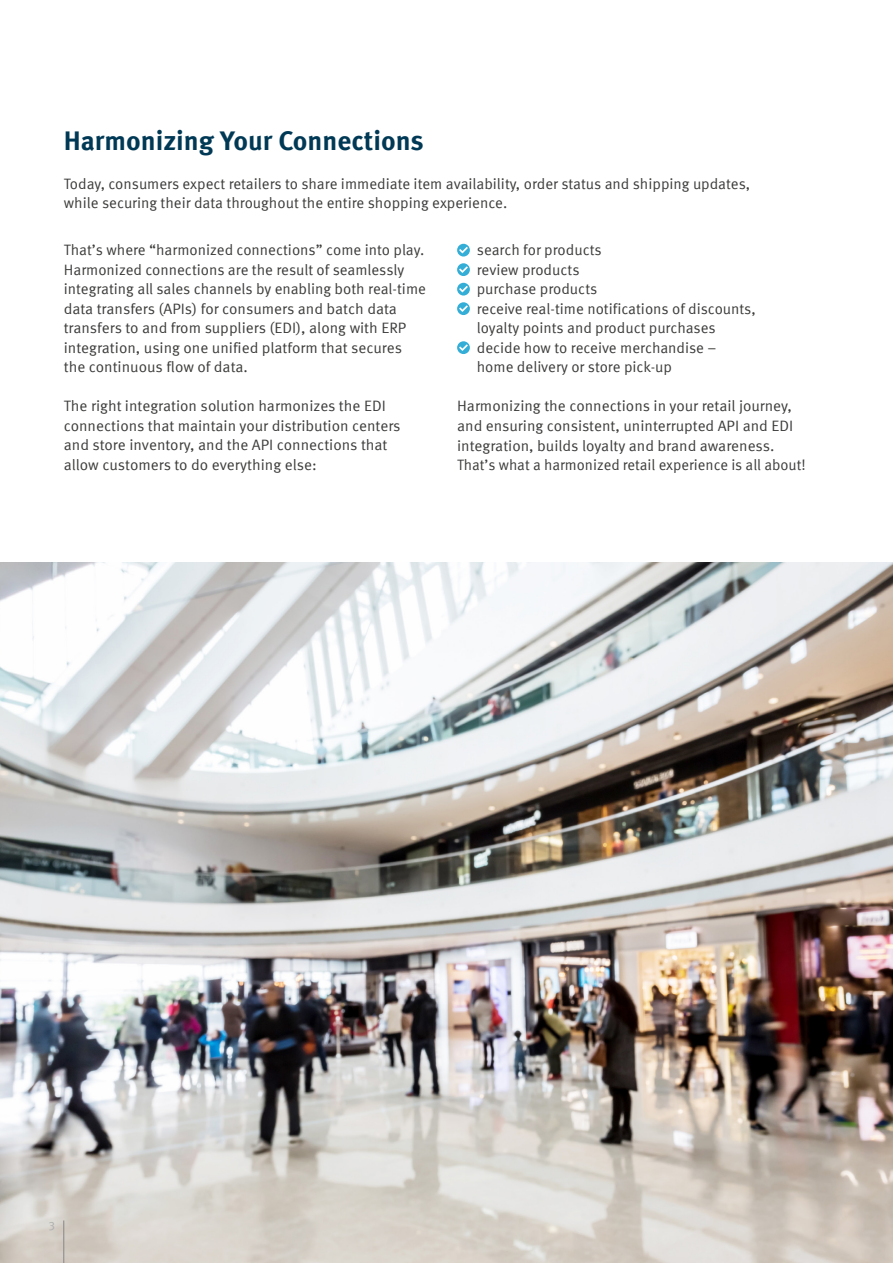
<style>
.page{position:relative;width:893px;height:1263px;background:#fff}
.page>*{position:absolute;margin:0;border:0;box-sizing:border-box;transform-origin:0 0}
.t1{font:700 27px "Meta Offc Pro";color:#003955}
.t2{font:15px/19.5px "Meta Offc Pro Norm";color:#3c3c3b}
.t3{font:12px "Meta Offc Pro Norm";color:#aeaeae}
</style>
<div class="page">
<img style="left:0;top:563px;width:893px;height:700px">
<hr style="left:63px;top:1220px;width:1px;height:43px;background:#878787">
<svg style="left:457px;top:244px;width:13px;height:13px"></svg>
<svg style="left:459px;top:247px;width:9px;height:6px"></svg>
<svg style="left:457px;top:263px;width:13px;height:13px"></svg>
<svg style="left:459px;top:266px;width:9px;height:7px"></svg>
<svg style="left:457px;top:283px;width:13px;height:13px"></svg>
<svg style="left:459px;top:286px;width:9px;height:6px"></svg>
<svg style="left:457px;top:302px;width:13px;height:13px"></svg>
<svg style="left:459px;top:305px;width:9px;height:7px"></svg>
<svg style="left:457px;top:341px;width:13px;height:13px"></svg>
<svg style="left:459px;top:344px;width:9px;height:7px"></svg>
<h1 class="t1" style="left:64px;top:119px;width:361px">Harmonizing Your Connections</h1>
<p class="t2" style="left:64px;top:173px;width:688px">Today, consumers expect retailers to share immediate item availability, order status and shipping updates, while securing their data throughout the entire shopping experience.</p>
<p class="t2" style="left:64px;top:239px;width:364px">That’s where “harmonized connections” come into play.<br>Harmonized connections are the result of seamlessly integrating all sales channels by enabling both real-time data transfers (APIs) for consumers and batch data transfers to and from suppliers (EDI), along with ERP integration, using one unified platform that secures the continuous flow of data.</p>
<p class="t2" style="left:64px;top:395px;width:338px">The right integration solution harmonizes the EDI connections that maintain your distribution centers and store inventory, and the API connections that allow customers to do everything else:</p>
<p class="t2" style="left:477px;top:240px;width:281px">search for products<br>review products<br>purchase products<br>receive real-time notifications of discounts, loyalty points and product purchases decide how to receive merchandise – home delivery or store pick-up</p>
<p class="t2" style="left:457px;top:396px;width:350px">Harmonizing the connections in your retail journey, and ensuring consistent, uninterrupted API and EDI integration, builds loyalty and brand awareness.<br>That’s what a harmonized retail experience is all about!</p>
<p class="t3" style="left:48px;top:1216px;width:8px">3</p>
</div>
